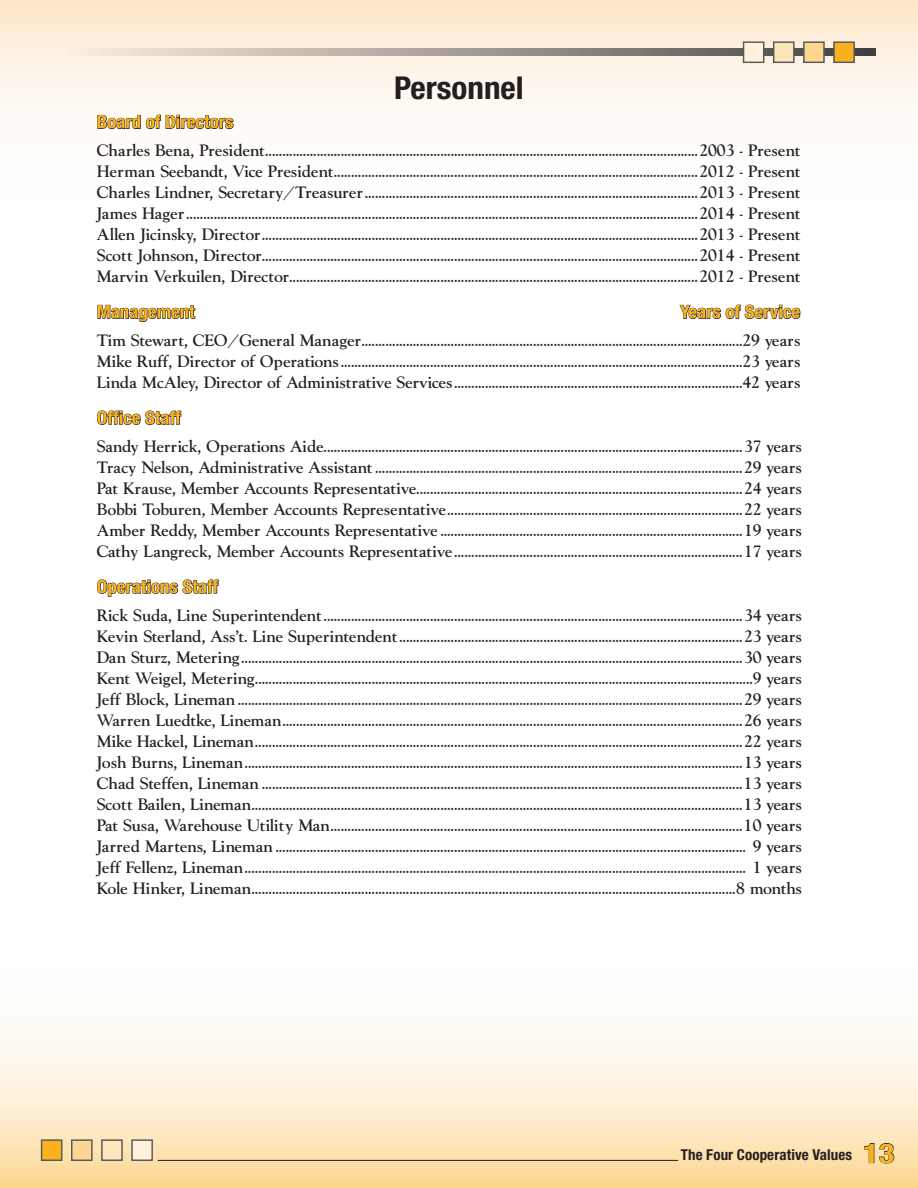
<style>
.page{position:relative;width:918px;height:1188px;background:#fff}
.page>*{position:absolute;margin:0;border:0;box-sizing:border-box;transform-origin:0 0}
.t1{font:700 condensed 31.5px "Helvetica Neue LT Std";color:#231f20;scale:1.05 1}
.t2{font:700 condensed 18px "Helvetica Neue LT Std";color:#f9b21e;scale:1.05 1}
.t3{font:17.4px/21px "Goudy Light DTC";color:#231f20;text-align:justify;scale:1.05 1}
.t4{font:700 condensed 15px "Helvetica Neue LT Std";letter-spacing:.005em;color:#231f20}
.s1{font-size:27px;color:#f9b21e}
</style>
<div class="page">
<svg style="left:0;top:1035px;width:918px;height:153px;background:#fdeccc"></svg>
<svg style="left:864px;top:1143px;width:31px;height:21px"></svg>
<div style="left:41px;top:1139px;width:21px;height:22px;background:#f9b21e;border:1px solid #58595b"></div>
<div style="left:71px;top:1139px;width:22px;height:22px;background:#fed591;border:1px solid #58595b"></div>
<div style="left:101px;top:1139px;width:22px;height:22px;background:#ffe5ba;border:1px solid #58595b"></div>
<div style="left:131px;top:1139px;width:22px;height:22px;background:#fff1da;border:1px solid #58595b"></div>
<hr style="left:158px;top:1160px;width:520px;height:1px;background:#231f20">
<svg style="left:0;top:0;width:918px;height:114px"></svg>
<svg style="left:69px;top:49px;width:806px;height:7px;background:#a9a29a"></svg>
<div style="left:833px;top:41px;width:22px;height:22px;background:#f9b21e;border:1px solid #58595b"></div>
<div style="left:803px;top:41px;width:22px;height:22px;background:#fed591;border:1px solid #58595b"></div>
<div style="left:773px;top:41px;width:22px;height:22px;background:#ffe5ba;border:1px solid #58595b"></div>
<div style="left:743px;top:41px;width:21px;height:22px;background:#fff1da;border:1px solid #58595b"></div>
<svg style="left:97px;top:114px;width:137px;height:16px"></svg>
<svg style="left:97px;top:304px;width:99px;height:18px"></svg>
<svg style="left:679px;top:304px;width:122px;height:15px"></svg>
<svg style="left:97px;top:410px;width:85px;height:15px"></svg>
<svg style="left:97px;top:579px;width:122px;height:18px"></svg>
<h1 class="t1" style="left:394px;top:69px;width:125px">Personnel</h1>
<p class="t2" style="left:97px;top:111px;width:132px">Board of Directors</p>
<p class="t3" style="left:97px;top:140px;width:672px">Charles Bena, President..............................................................................................................................2003 - Present Herman Seebandt, Vice President..........................................................................................................2012 - Present Charles Lindner, Secretary/Treasurer.................................................................................................2013 - Present James Hager.....................................................................................................................................................2014 - Present Allen Jicinsky, Director...............................................................................................................................2013 - Present Scott Johnson, Director...............................................................................................................................2014 - Present Marvin Verkuilen, Director.......................................................................................................................2012 - Present</p>
<p class="t2" style="left:97px;top:301px;width:95px">Management</p>
<p class="t2" style="left:680px;top:301px;width:116px">Years of Service</p>
<p class="t3" style="left:97px;top:330px;width:672px">Tim Stewart, CEO/General Manager...............................................................................................................29 years Mike Ruff, Director of Operations.....................................................................................................................23 years Linda McAley, Director of Administrative Services....................................................................................42 years</p>
<p class="t2" style="left:97px;top:407px;width:81px">Office Staff</p>
<p class="t3" style="left:97px;top:436px;width:673px">Sandy Herrick, Operations Aide..........................................................................................................................37 years Tracy Nelson, Administrative Assistant...........................................................................................................29 years Pat Krause, Member Accounts Representative...............................................................................................24 years Bobbi Toburen, Member Accounts Representative......................................................................................22 years Amber Reddy, Member Accounts Representative........................................................................................19 years Cathy Langreck, Member Accounts Representative....................................................................................17 years</p>
<p class="t2" style="left:97px;top:576px;width:117px">Operations Staff</p>
<p class="t3" style="left:97px;top:605px;width:673px">Rick Suda, Line Superintendent..........................................................................................................................34 years Kevin Sterland, Ass’t. Line Superintendent....................................................................................................23 years Dan Sturz, Metering..................................................................................................................................................30 years Kent Weigel, Metering.................................................................................................................................................9 years Jeff Block, Lineman ...................................................................................................................................................29 years Warren Luedtke, Lineman......................................................................................................................................26 years Mike Hackel, Lineman..............................................................................................................................................22 years Josh Burns, Lineman.................................................................................................................................................13 years Chad Steffen, Lineman ............................................................................................................................................13 years Scott Bailen, Lineman...............................................................................................................................................13 years Pat Susa, Warehouse Utility Man........................................................................................................................10 years Jarred Martens, Lineman ......................................................................................................................................... 9 years Jeff Fellenz, Lineman.................................................................................................................................................. 1 years Kole Hinker, Lineman.............................................................................................................................................8 months</p>
<p class="t4" style="left:681px;top:1145px;width:215px">The Four Cooperative Values <span class="s1">13</span></p>
</div>
